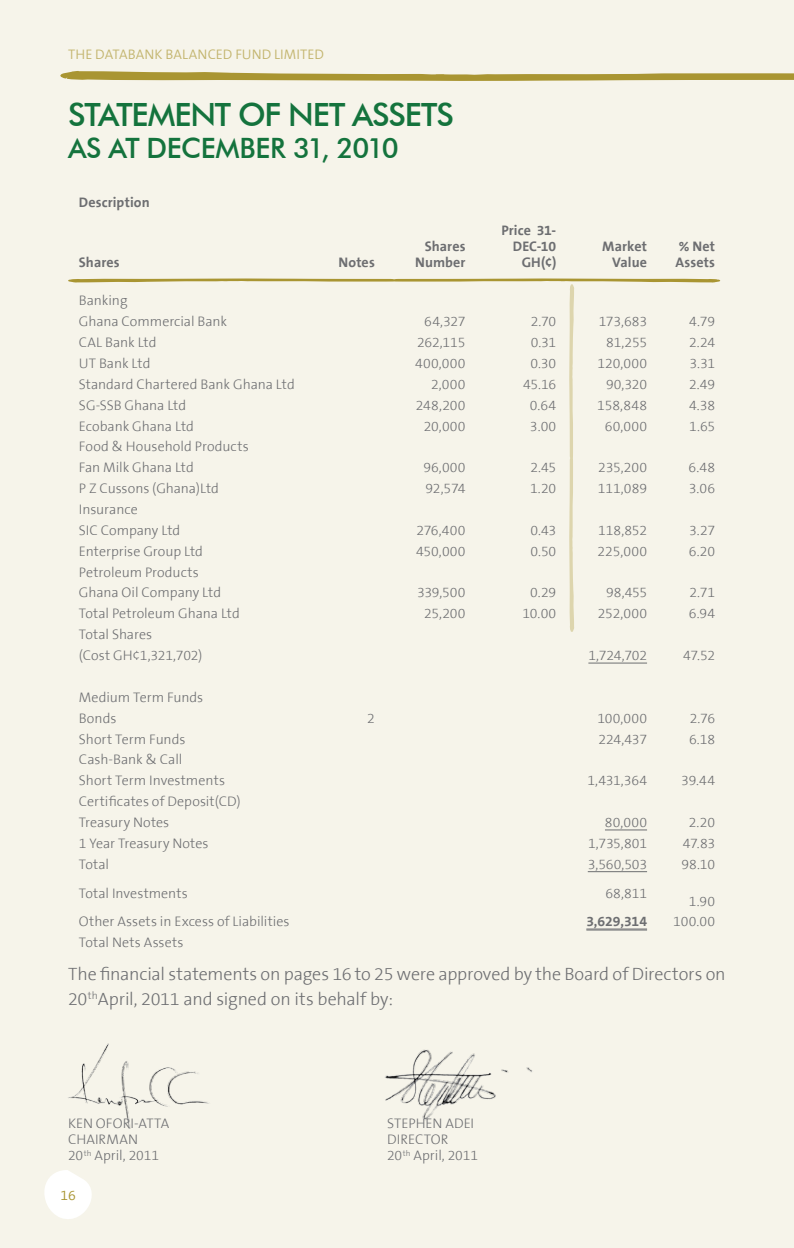
<style>
.page{position:relative;width:794px;height:1248px;background:#fff}
.page>*{position:absolute;margin:0;border:0;box-sizing:border-box;transform-origin:0 0}
.t1{font:500 32px "Futura BT";letter-spacing:-.035em;color:#14733d}
.t2{font:500 28px "Futura BT";letter-spacing:-.015em;color:#14733d}
.t3{font:300 18px/24.4px "The Sans B3";letter-spacing:-.01em;color:#6d6e71}
.t4{font:300 14px/20.8px "The Sans B3";color:#6d6e71}
.t5{font:700 14px/16px "The Sans B7";letter-spacing:.005em;color:#6d6e71;text-align:right}
.t6{font:300 14px "The Sans B4";letter-spacing:.005em;color:#c3b56f}
.t7{font:300 14px "The Sans B4";color:#a99532}
</style>
<div class="page">
<div style="left:0;top:0;width:793px;height:1247px;background:#f6f4ea"></div>
<svg style="left:44px;top:1170px;width:48px;height:49px"></svg>
<svg style="left:60px;top:71px;width:734px;height:10px"></svg>
<hr style="left:588px;top:662px;width:59px;height:1px;background:#6d6e71">
<hr style="left:605px;top:829px;width:42px;height:1px;background:#6d6e71">
<hr style="left:588px;top:871px;width:59px;height:1px;background:#6d6e71">
<hr style="left:586px;top:928px;width:61px;height:1px;background:#6d6e71">
<hr style="left:586px;top:929px;width:61px;height:1px;background:#6d6e71">
<img style="left:68px;top:1043px;width:141px;height:85px">
<img style="left:385px;top:1049px;width:147px;height:71px">
<svg style="left:68px;top:278px;width:653px;height:354px"></svg>
<p class="t6" style="left:68px;top:47px;width:258px">THE DATABANK BALANCED FUND LIMITED</p>
<h1 class="t1" style="left:68px;top:96px;width:387px">STATEMENT OF NET ASSETS</h1>
<h2 class="t2" style="left:68px;top:131px;width:332px">AS AT DECEMBER 31, 2010</h2>
<p class="t5" style="left:79px;top:194px;width:72px">Description</p>
<p class="t5" style="left:79px;top:255px;width:42px">Shares</p>
<p class="t5" style="left:338px;top:255px;width:38px">Notes</p>
<p class="t5" style="left:415px;top:239px;width:52px">Shares<br>Number</p>
<p class="t5" style="left:501px;top:223px;width:56px">Price 31-<br>DEC-10<br>GH(¢)</p>
<p class="t5" style="left:602px;top:239px;width:46px">Market<br>Value</p>
<p class="t5" style="left:675px;top:239px;width:41px;text-align:left">% Net<br>Assets</p>
<p class="t4" style="left:79px;top:291px;width:150px">Banking<br>Ghana Commercial Bank</p>
<p class="t4" style="left:424px;top:312px;width:43px">64,327</p>
<p class="t4" style="left:531px;top:312px;width:27px">2.70</p>
<p class="t4" style="left:598px;top:312px;width:50px">173,683</p>
<p class="t4" style="left:689px;top:312px;width:27px">4.79</p>
<p class="t4" style="left:79px;top:332px;width:79px">CAL Bank Ltd</p>
<p class="t4" style="left:417px;top:332px;width:50px">262,115</p>
<p class="t4" style="left:530px;top:332px;width:27px">0.31</p>
<p class="t4" style="left:606px;top:332px;width:42px">81,255</p>
<p class="t4" style="left:689px;top:332px;width:28px">2.24</p>
<p class="t4" style="left:79px;top:353px;width:73px">UT Bank Ltd</p>
<p class="t4" style="left:415px;top:353px;width:52px">400,000</p>
<p class="t4" style="left:530px;top:353px;width:27px">0.30</p>
<p class="t4" style="left:597px;top:353px;width:51px">120,000</p>
<p class="t4" style="left:689px;top:353px;width:27px">3.31</p>
<p class="t4" style="left:79px;top:374px;width:217px">Standard Chartered Bank Ghana Ltd</p>
<p class="t4" style="left:431px;top:374px;width:36px">2,000</p>
<p class="t4" style="left:523px;top:374px;width:35px">45.16</p>
<p class="t4" style="left:606px;top:374px;width:43px">90,320</p>
<p class="t4" style="left:689px;top:374px;width:28px">2.49</p>
<p class="t4" style="left:79px;top:395px;width:109px">SG-SSB Ghana Ltd</p>
<p class="t4" style="left:416px;top:395px;width:51px">248,200</p>
<p class="t4" style="left:530px;top:395px;width:28px">0.64</p>
<p class="t4" style="left:597px;top:395px;width:51px">158,848</p>
<p class="t4" style="left:689px;top:395px;width:28px">4.38</p>
<p class="t4" style="left:79px;top:416px;width:117px">Ecobank Ghana Ltd</p>
<p class="t4" style="left:424px;top:416px;width:43px">20,000</p>
<p class="t4" style="left:530px;top:416px;width:28px">3.00</p>
<p class="t4" style="left:605px;top:416px;width:44px">60,000</p>
<p class="t4" style="left:689px;top:416px;width:27px">1.65</p>
<p class="t4" style="left:79px;top:437px;width:171px">Food &amp; Household Products<br>Fan Milk Ghana Ltd</p>
<p class="t4" style="left:423px;top:457px;width:44px">96,000</p>
<p class="t4" style="left:530px;top:457px;width:27px">2.45</p>
<p class="t4" style="left:598px;top:457px;width:50px">235,200</p>
<p class="t4" style="left:688px;top:457px;width:28px">6.48</p>
<p class="t4" style="left:79px;top:478px;width:142px">P Z Cussons (Ghana)Ltd</p>
<p class="t4" style="left:425px;top:478px;width:42px">92,574</p>
<p class="t4" style="left:530px;top:478px;width:28px">1.20</p>
<p class="t4" style="left:598px;top:478px;width:51px">111,089</p>
<p class="t4" style="left:689px;top:478px;width:28px">3.06</p>
<p class="t4" style="left:79px;top:499px;width:103px">Insurance<br>SIC Company Ltd</p>
<p class="t4" style="left:416px;top:520px;width:51px">276,400</p>
<p class="t4" style="left:530px;top:520px;width:27px">0.43</p>
<p class="t4" style="left:598px;top:520px;width:50px">118,852</p>
<p class="t4" style="left:689px;top:520px;width:28px">3.27</p>
<p class="t4" style="left:79px;top:541px;width:126px">Enterprise Group Ltd</p>
<p class="t4" style="left:416px;top:541px;width:51px">450,000</p>
<p class="t4" style="left:530px;top:541px;width:27px">0.50</p>
<p class="t4" style="left:597px;top:541px;width:51px">225,000</p>
<p class="t4" style="left:689px;top:541px;width:28px">6.20</p>
<p class="t4" style="left:79px;top:562px;width:144px">Petroleum Products<br>Ghana Oil Company Ltd</p>
<p class="t4" style="left:417px;top:583px;width:50px">339,500</p>
<p class="t4" style="left:530px;top:583px;width:28px">0.29</p>
<p class="t4" style="left:606px;top:583px;width:42px">98,455</p>
<p class="t4" style="left:689px;top:583px;width:27px">2.71</p>
<p class="t4" style="left:79px;top:603px;width:163px">Total Petroleum Ghana Ltd</p>
<p class="t4" style="left:424px;top:603px;width:43px">25,200</p>
<p class="t4" style="left:522px;top:603px;width:35px">10.00</p>
<p class="t4" style="left:598px;top:603px;width:51px">252,000</p>
<p class="t4" style="left:689px;top:603px;width:28px">6.94</p>
<p class="t4" style="left:79px;top:624px;width:125px">Total Shares<br>(Cost GH¢1,321,702)</p>
<p class="t4" style="left:588px;top:645px;width:60px">1,724,702</p>
<p class="t4" style="left:683px;top:645px;width:33px">47.52</p>
<p class="t4" style="left:79px;top:687px;width:126px">Medium Term Funds<br>Bonds</p>
<p class="t4" style="left:367px;top:708px;width:9px">2</p>
<p class="t4" style="left:597px;top:708px;width:51px">100,000</p>
<p class="t4" style="left:690px;top:708px;width:27px">2.76</p>
<p class="t4" style="left:79px;top:729px;width:108px">Short Term Funds</p>
<p class="t4" style="left:598px;top:729px;width:50px">224,437</p>
<p class="t4" style="left:689px;top:729px;width:28px">6.18</p>
<p class="t4" style="left:79px;top:749px;width:148px">Cash-Bank &amp; Call<br>Short Term Investments</p>
<p class="t4" style="left:587px;top:770px;width:61px">1,431,364</p>
<p class="t4" style="left:681px;top:770px;width:36px">39.44</p>
<p class="t4" style="left:79px;top:791px;width:163px">Certificates of Deposit(CD)<br>Treasury Notes</p>
<p class="t4" style="left:605px;top:812px;width:44px">80,000</p>
<p class="t4" style="left:689px;top:812px;width:28px">2.20</p>
<p class="t4" style="left:79px;top:833px;width:131px">1 Year Treasury Notes</p>
<p class="t4" style="left:588px;top:833px;width:61px">1,735,801</p>
<p class="t4" style="left:683px;top:833px;width:34px">47.83</p>
<p class="t4" style="left:79px;top:854px;width:32px">Total</p>
<p class="t4" style="left:588px;top:854px;width:61px">3,560,503</p>
<p class="t4" style="left:681px;top:854px;width:35px">98.10</p>
<p class="t4" style="left:79px;top:882px;width:111px">Total Investments</p>
<p class="t4" style="left:605px;top:882px;width:43px">68,811</p>
<p class="t4" style="left:689px;top:890px;width:28px">1.90</p>
<p class="t4" style="left:79px;top:911px;width:212px">Other Assets in Excess of Liabilities</p>
<p class="t5" style="left:586px;top:914px;width:62px">3,629,314</p>
<p class="t4" style="left:673px;top:911px;width:43px">100.00</p>
<p class="t4" style="left:79px;top:932px;width:106px">Total Nets Assets</p>
<p class="t3" style="left:68px;top:962px;width:659px">The financial statements on pages 16 to 25 were approved by the Board of Directors on<br>20<sup>th</sup>April, 2011 and signed on its behalf by:</p>
<p class="t4" style="left:68px;top:1116px;width:103px;line-height:16px">KEN OFORI-ATTA<br>CHAIRMAN<br>20<sup>th</sup> April, 2011</p>
<p class="t4" style="left:387px;top:1116px;width:93px;line-height:16px">STEPHEN ADEI<br>DIRECTOR<br>20<sup>th</sup> April, 2011</p>
<p class="t7" style="left:60px;top:1187px;width:17px">16</p>
</div>
